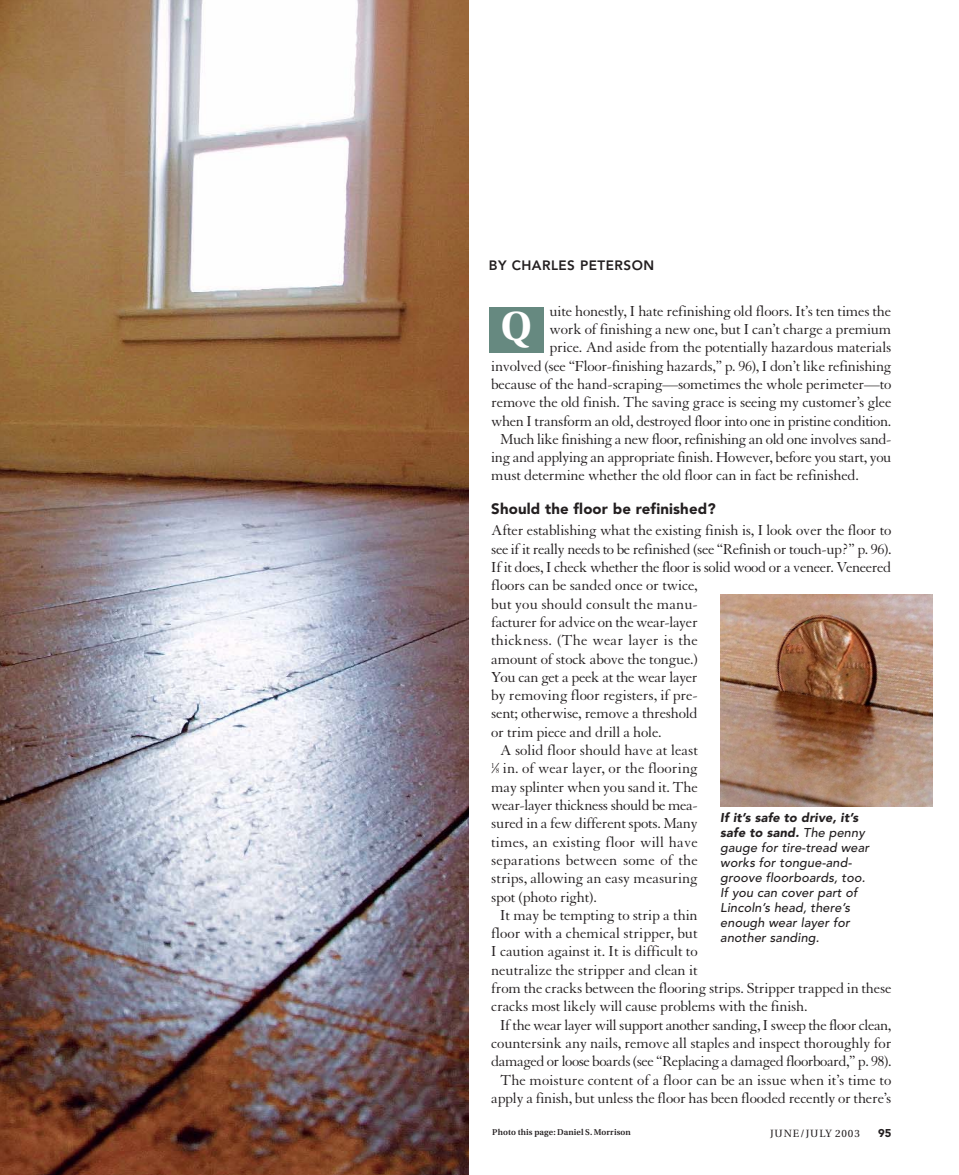
<style>
.page{position:relative;width:959px;height:1175px;background:#fff}
.page>*{position:absolute;margin:0;border:0;box-sizing:border-box;transform-origin:0 0}
.t1{font:700 40.5px "Utopia";color:#fff}
.t2{font:15.75px "Granjon";letter-spacing:-.015em;color:#231f20}
.t3{font:15.75px "Granjon";letter-spacing:.005em;color:#231f20}
.t4{font:900 15px "Avenir";letter-spacing:.01em;color:#231f20}
.t5{font:800 13.5px "Avenir";letter-spacing:.035em;color:#231f20}
.t6{font:italic 500 12.75px/15px "Avenir";letter-spacing:.01em;color:#231f20}
.t7{font:900 11.25px "Avenir";color:#231f20}
.t8{font:10.5px "Utopia";letter-spacing:.08em;color:#231f20}
.t9{font:600 8.4px "Utopia";letter-spacing:.015em;color:#231f20}
.s1{font-size:7.8px}
.s2{font-weight:900}
</style>
<div class="page">
<img style="left:0;top:0;width:468px;height:1174px">
<div style="left:489px;top:307px;width:54px;height:45px;background:#668980"></div>
<img style="left:720px;top:594px;width:212px;height:212px">
<p class="t5" style="left:489px;top:259px;width:167px">BY CHARLES PETERSON</p>
<p class="t2" style="left:549px;top:305px;width:343px">uite honestly, I hate refinishing old floors. It’s ten times the</p>
<p class="t2" style="left:549px;top:323px;width:343px">work of finishing a new one, but I can’t charge a premium</p>
<p class="t2" style="left:549px;top:341px;width:343px">price. And aside from the potentially hazardous materials</p>
<p class="t2" style="left:491px;top:360px;width:402px">involved (see “Floor-finishing hazards,” p. 96), I don’t like refinishing</p>
<p class="t2" style="left:491px;top:378px;width:402px">because of the hand-scraping—sometimes the whole perimeter—to</p>
<p class="t2" style="left:491px;top:396px;width:401px">remove the old finish. The saving grace is seeing my customer’s glee</p>
<p class="t2" style="left:491px;top:415px;width:401px">when I transform an old, destroyed floor into one in pristine condition.</p>
<p class="t2" style="left:500px;top:433px;width:393px">Much like finishing a new floor, refinishing an old one involves sand-</p>
<p class="t2" style="left:491px;top:451px;width:402px">ing and applying an appropriate finish. However, before you start, you</p>
<p class="t2" style="left:491px;top:470px;width:369px">must determine whether the old floor can in fact be refinished.</p>
<p class="t4" style="left:491px;top:502px;width:226px">Should the floor be refinished?</p>
<p class="t2" style="left:491px;top:524px;width:401px">After establishing what the existing finish is, I look over the floor to</p>
<p class="t2" style="left:491px;top:543px;width:402px">see if it really needs to be refinished (see “Refinish or touch-up?” p. 96).</p>
<p class="t2" style="left:491px;top:561px;width:402px">If it does, I check whether the floor is solid wood or a veneer. Veneered</p>
<p class="t2" style="left:491px;top:579px;width:208px">floors can be sanded once or twice,</p>
<p class="t3" style="left:491px;top:598px;width:208px">but you should consult the manu-</p>
<p class="t2" style="left:491px;top:616px;width:208px">facturer for advice on the wear-layer</p>
<p class="t3" style="left:491px;top:634px;width:208px">thickness. (The wear layer is the</p>
<p class="t2" style="left:491px;top:653px;width:208px">amount of stock above the tongue.)</p>
<p class="t2" style="left:491px;top:671px;width:208px">You can get a peek at the wear layer</p>
<p class="t2" style="left:491px;top:689px;width:208px">by removing floor registers, if pre-</p>
<p class="t2" style="left:491px;top:707px;width:208px">sent; otherwise, remove a threshold</p>
<p class="t2" style="left:491px;top:726px;width:172px">or trim piece and drill a hole.</p>
<p class="t2" style="left:500px;top:744px;width:199px">A solid floor should have at least</p>
<p class="t3" style="left:491px;top:762px;width:208px"><sup>1</sup>⁄<span class="s1">8</span> in. of wear layer, or the flooring</p>
<p class="t2" style="left:491px;top:781px;width:208px">may splinter when you sand it. The</p>
<p class="t2" style="left:491px;top:799px;width:208px">wear-layer thickness should be mea-</p>
<p class="t2" style="left:491px;top:817px;width:208px">sured in a few different spots. Many</p>
<p class="t3" style="left:491px;top:836px;width:208px">times, an existing floor will have</p>
<p class="t3" style="left:491px;top:854px;width:208px">separations between some of the</p>
<p class="t2" style="left:491px;top:872px;width:208px">strips, allowing an easy measuring</p>
<p class="t2" style="left:491px;top:890px;width:107px">spot (photo right).</p>
<p class="t2" style="left:500px;top:909px;width:199px">It may be tempting to strip a thin</p>
<p class="t2" style="left:491px;top:927px;width:208px">floor with a chemical stripper, but</p>
<p class="t2" style="left:491px;top:945px;width:208px">I caution against it. It is difficult to</p>
<p class="t2" style="left:491px;top:964px;width:208px">neutralize the stripper and clean it</p>
<p class="t2" style="left:491px;top:982px;width:402px">from the cracks between the flooring strips. Stripper trapped in these</p>
<p class="t2" style="left:491px;top:1000px;width:318px">cracks most likely will cause problems with the finish.</p>
<p class="t2" style="left:500px;top:1019px;width:393px">If the wear layer will support another sanding, I sweep the floor clean,</p>
<p class="t2" style="left:491px;top:1037px;width:402px">countersink any nails, remove all staples and inspect thoroughly for</p>
<p class="t2" style="left:491px;top:1055px;width:402px">damaged or loose boards (see “Replacing a damaged floorboard,” p. 98).</p>
<p class="t3" style="left:500px;top:1073px;width:393px">The moisture content of a floor can be an issue when it’s time to</p>
<p class="t2" style="left:491px;top:1092px;width:401px">apply a finish, but unless the floor has been flooded recently or there’s</p>
<h1 class="t1" style="left:500px;top:310px;width:33px">Q</h1>
<p class="t6" style="left:720px;top:811px;width:150px"><span class="s2">If it’s safe to drive, it’s safe to sand.</span> The penny gauge for tire-tread wear works for tongue-and&shy;groove floorboards, too.<br>If you can cover part of<br>Lincoln’s head, there’s enough wear layer for another sanding.</p>
<p class="t9" style="left:492px;top:1128px;width:140px">Photo this page: Daniel S. Morrison</p>
<p class="t8" style="left:770px;top:1129px;width:91px">JUNE/JULY 2003</p>
<p class="t7" style="left:878px;top:1128px;width:15px">95</p>
</div>
